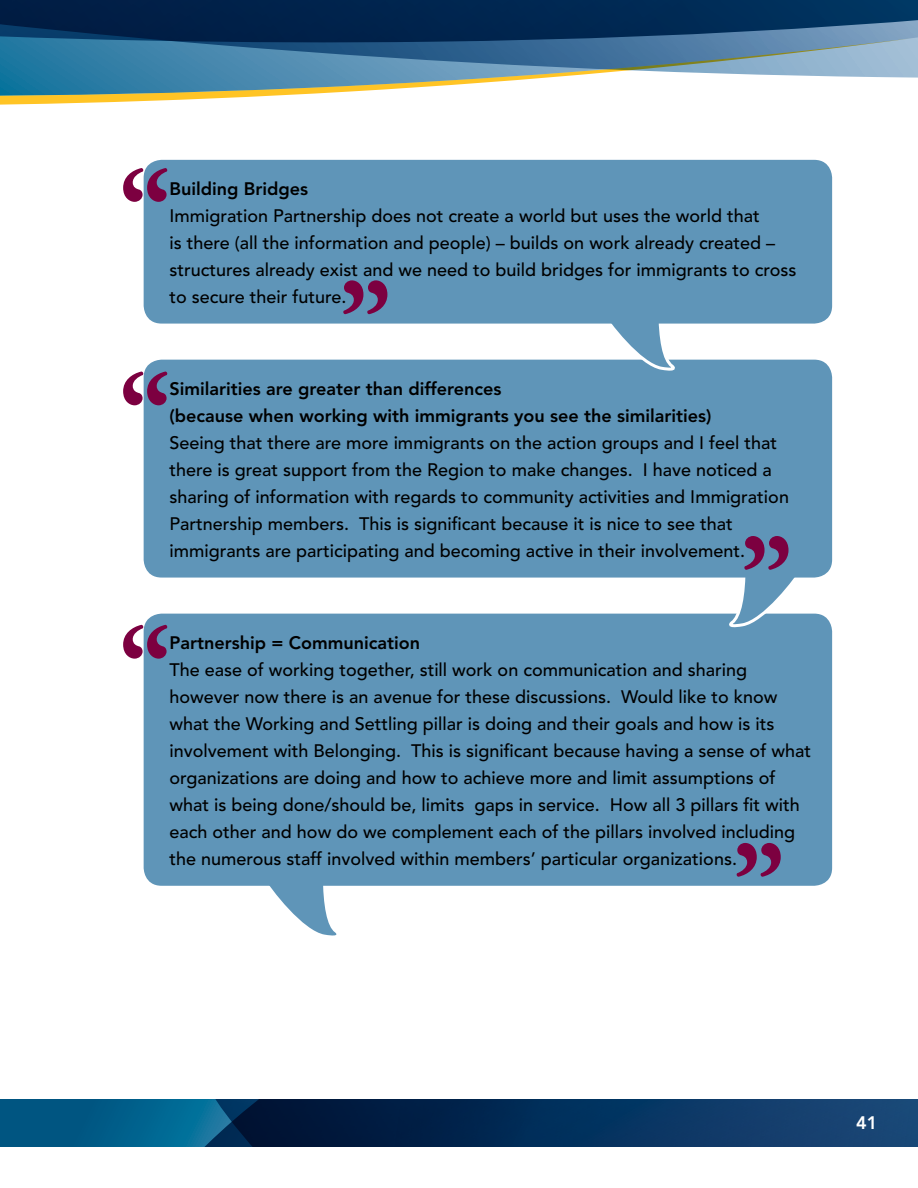
<style>
.page{position:relative;width:918px;height:1188px;background:#fff}
.page>*{position:absolute;margin:0;border:0;box-sizing:border-box;transform-origin:0 0}
.t1{font:700 115.8px/203.5px "Adobe Garamond Pro";color:#7c0040}
.t2{font:500 18px/27px "Avenir LT Std";color:#000}
.t3{font:800 18px/27px "Avenir LT Std";color:#000}
.t4{font:800 18px "Avenir LT Std";color:#fff}
</style>
<div class="page">
<svg style="left:0;top:1099px;width:918px;height:47px;background:#063a64"></svg>
<svg style="left:0;top:78px;width:541px;height:27px"></svg>
<svg style="left:0;top:0;width:918px;height:78px;background:#2f5b80"></svg>
<div style="left:144px;top:614px;width:688px;height:272px;background:#5f95b8;border-radius:18px"></div>
<svg style="left:262px;top:885px;width:80px;height:51px"></svg>
<svg style="left:725px;top:578px;width:84px;height:50px"></svg>
<div style="left:144px;top:360px;width:688px;height:218px;background:#5f95b8;border-radius:18px"></div>
<svg style="left:595px;top:324px;width:84px;height:47px"></svg>
<div style="left:144px;top:160px;width:688px;height:164px;background:#5f95b8;border-radius:18px"></div>
<h1 class="t1" style="left:118px;top:113px;width:55px">‘‘ ‘‘</h1>
<p class="t3" style="left:170px;top:175px;width:140px">Building Bridges</p>
<p class="t2" style="left:170px;top:203px;width:629px">Immigration Partnership does not create a world but uses the world that<br>is there (all the information and people) – builds on work already created – structures already exist and we need to build bridges for immigrants to cross to secure their future.</p>
<h1 class="t1" style="left:339px;top:225px;width:55px">’’</h1>
<p class="t3" style="left:170px;top:375px;width:543px">Similarities are greater than differences<br>(because when working with immigrants you see the similarities)</p>
<p class="t2" style="left:170px;top:430px;width:621px">Seeing that there are more immigrants on the action groups and I feel that there is great support from the Region to make changes. I have noticed a sharing of information with regards to community activities and Immigration Partnership members. This is significant because it is nice to see that immigrants are participating and becoming active in their involvement.</p>
<h1 class="t1" style="left:740px;top:481px;width:55px">’’</h1>
<h1 class="t1" style="left:118px;top:570px;width:55px">‘‘</h1>
<p class="t3" style="left:170px;top:629px;width:252px">Partnership = Communication</p>
<p class="t2" style="left:170px;top:657px;width:643px">The ease of working together, still work on communication and sharing however now there is an avenue for these discussions. Would like to know what the Working and Settling pillar is doing and their goals and how is its involvement with Belonging. This is significant because having a sense of what organizations are doing and how to achieve more and limit assumptions of what is being done/should be, limits gaps in service. How all 3 pillars fit with each other and how do we complement each of the pillars involved including the numerous staff involved within members’ particular organizations.</p>
<h1 class="t1" style="left:732px;top:788px;width:55px">’’</h1>
<p class="t4" style="left:856px;top:1112px;width:23px">41</p>
</div>
